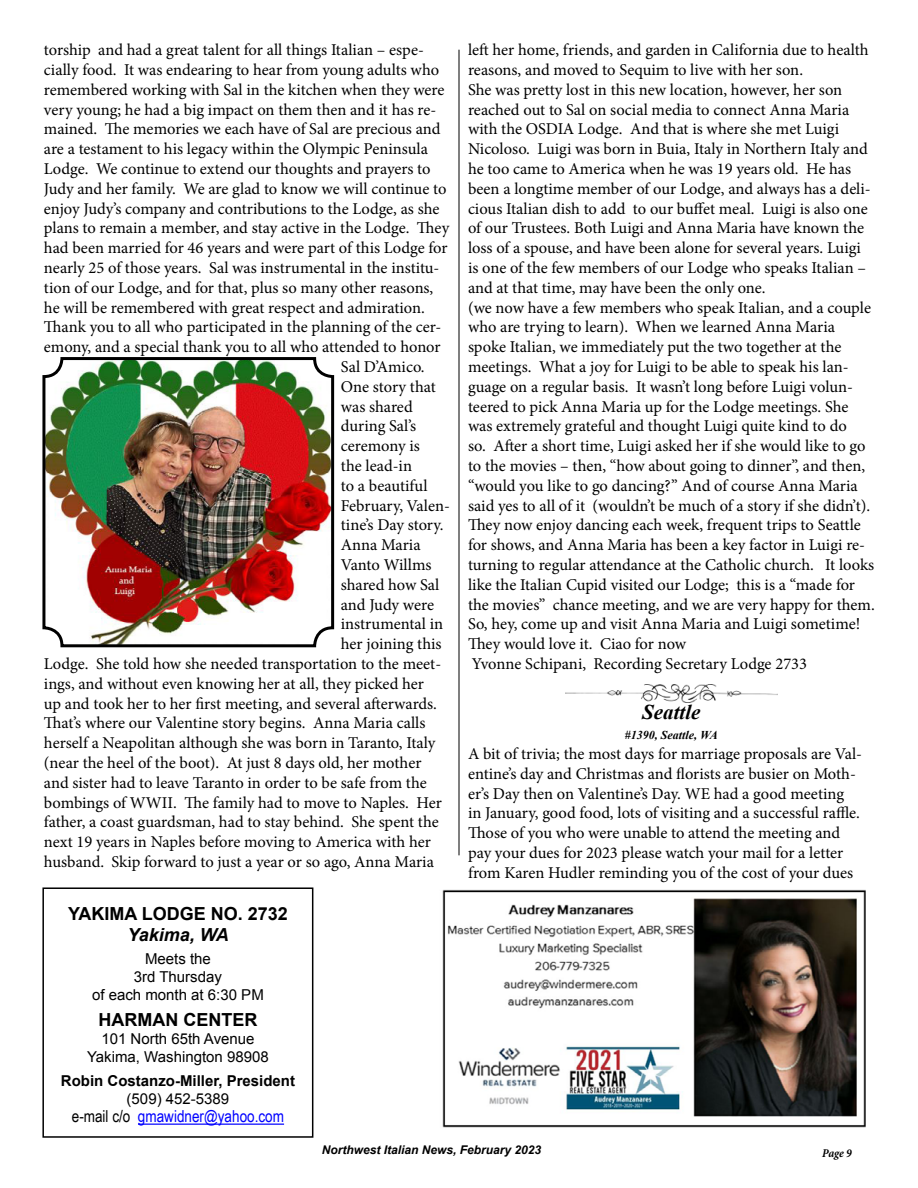
<style>
.page{position:relative;width:918px;height:1188px;background:#fff}
.page>*{position:absolute;margin:0;border:0;box-sizing:border-box;transform-origin:0 0}
.t1{font:italic 700 21px "Times New Roman";color:#000}
.t2{font:700 18px "Arial";color:#000}
.t3{font:italic 700 18px "Arial";color:#000}
.t4{font:16.5px/19.8px "Minion Pro";letter-spacing:-.005em;color:#000}
.t5{font:16.5px "Arial Narrow";color:#00f}
.t6{font:15px/18px "Arial";color:#000;text-align:center}
.t7{font:700 15px "Arial";color:#000}
.t8{font:italic 700 12px "Arial";color:#000}
.t9{font:italic 700 12px "Times New Roman";color:#000}
.t10{font:italic 700 condensed 12px "Minion Pro";color:#000}
.s1{color:#000}
</style>
<div class="page">
<hr style="left:138px;top:1124px;width:146px;height:1px;background:#00f">
<div style="left:42px;top:887px;width:271px;height:251px;border:2px solid #000"></div>
<hr style="left:459px;top:50px;width:1px;height:805px;background:#000">
<img style="left:442px;top:889px;width:424px;height:239px">
<img style="left:46px;top:361px;width:284px;height:282px">
<div style="left:42px;top:357px;width:292px;height:290px;border:3px solid #000;border-radius:18px"></div>
<img style="left:565px;top:685px;width:212px;height:17px">
<p class="t4" style="left:44px;top:40px;width:382px">torship and had a great talent for all things Italian – espe-</p>
<p class="t4" style="left:44px;top:60px;width:397px">cially food. It was endearing to hear from young adults who</p>
<p class="t4" style="left:44px;top:80px;width:402px">remembered working with Sal in the kitchen when they were</p>
<p class="t4" style="left:44px;top:100px;width:394px">very young; he had a big impact on them then and it has re-</p>
<p class="t4" style="left:44px;top:119px;width:398px">mained. The memories we each have of Sal are precious and</p>
<p class="t4" style="left:44px;top:139px;width:386px">are a testament to his legacy within the Olympic Peninsula</p>
<p class="t4" style="left:44px;top:159px;width:388px">Lodge. We continue to extend our thoughts and prayers to</p>
<p class="t4" style="left:44px;top:179px;width:404px">Judy and her family. We are glad to know we will continue to</p>
<p class="t4" style="left:44px;top:199px;width:397px">enjoy Judy’s company and contributions to the Lodge, as she</p>
<p class="t4" style="left:44px;top:218px;width:407px">plans to remain a member, and stay active in the Lodge. They</p>
<p class="t4" style="left:44px;top:238px;width:405px">had been married for 46 years and were part of this Lodge for</p>
<p class="t4" style="left:44px;top:258px;width:397px">nearly 25 of those years. Sal was instrumental in the institu-</p>
<p class="t4" style="left:44px;top:278px;width:391px">tion of our Lodge, and for that, plus so many other reasons,</p>
<p class="t4" style="left:44px;top:298px;width:382px">he will be remembered with great respect and admiration.</p>
<p class="t4" style="left:44px;top:317px;width:399px">Thank you to all who participated in the planning of the cer-</p>
<p class="t4" style="left:44px;top:337px;width:398px">emony, and a special thank you to all who attended to honor</p>
<p class="t4" style="left:341px;top:357px;width:85px">Sal D’Amico.</p>
<p class="t4" style="left:341px;top:377px;width:96px">One story that</p>
<p class="t4" style="left:341px;top:397px;width:73px">was shared</p>
<p class="t4" style="left:341px;top:416px;width:77px">during Sal’s</p>
<p class="t4" style="left:341px;top:436px;width:80px">ceremony is</p>
<p class="t4" style="left:341px;top:456px;width:73px">the lead-in</p>
<p class="t4" style="left:341px;top:476px;width:88px">to a beautiful</p>
<p class="t4" style="left:341px;top:496px;width:111px">February, Valen-</p>
<p class="t4" style="left:341px;top:515px;width:104px">tine’s Day story.</p>
<p class="t4" style="left:341px;top:535px;width:81px">Anna Maria</p>
<p class="t4" style="left:341px;top:555px;width:92px">Vanto Willms</p>
<p class="t4" style="left:341px;top:575px;width:100px">shared how Sal</p>
<p class="t4" style="left:341px;top:595px;width:95px">and Judy were</p>
<p class="t4" style="left:341px;top:614px;width:104px">instrumental in</p>
<p class="t4" style="left:341px;top:634px;width:102px">her joining this</p>
<p class="t4" style="left:44px;top:654px;width:399px">Lodge. She told how she needed transportation to the meet-</p>
<p class="t4" style="left:44px;top:674px;width:382px">ings, and without even knowing her at all, they picked her</p>
<p class="t4" style="left:44px;top:694px;width:395px">up and took her to her first meeting, and several afterwards.</p>
<p class="t4" style="left:44px;top:713px;width:383px">That’s where our Valentine story begins. Anna Maria calls</p>
<p class="t4" style="left:44px;top:733px;width:393px">herself a Neapolitan although she was born in Taranto, Italy</p>
<p class="t4" style="left:44px;top:753px;width:379px">(near the heel of the boot). At just 8 days old, her mother</p>
<p class="t4" style="left:44px;top:773px;width:384px">and sister had to leave Taranto in order to be safe from the</p>
<p class="t4" style="left:44px;top:793px;width:399px">bombings of WWII. The family had to move to Naples. Her</p>
<p class="t4" style="left:44px;top:812px;width:396px">father, a coast guardsman, had to stay behind. She spent the</p>
<p class="t4" style="left:44px;top:832px;width:389px">next 19 years in Naples before moving to America with her</p>
<p class="t4" style="left:44px;top:852px;width:392px">husband. Skip forward to just a year or so ago, Anna Maria</p>
<p class="t2" style="left:68px;top:902px;width:221px">YAKIMA LODGE NO. 2732</p>
<p class="t3" style="left:128px;top:923px;width:103px">Yakima, WA</p>
<p class="t6" style="left:92px;top:950px;width:173px">Meets the<br>3rd Thursday<br>of each month at 6:30 PM</p>
<p class="t2" style="left:98px;top:1007px;width:160px">HARMAN CENTER</p>
<p class="t6" style="left:87px;top:1030px;width:183px">101 North 65th Avenue<br>Yakima, Washington 98908</p>
<p class="t7" style="left:61px;top:1071px;width:236px">Robin Costanzo-Miller, President</p>
<p class="t6" style="left:127px;top:1090px;width:104px">(509) 452-5389</p>
<p class="t5" style="left:72px;top:1104px;width:214px"><span class="s1">e-mail c/o</span> gmawidner@yahoo.com</p>
<p class="t4" style="left:468px;top:40px;width:408px">left her home, friends, and garden in California due to health reasons, and moved to Sequim to live with her son.<br>She was pretty lost in this new location, however, her son reached out to Sal on social media to connect Anna Maria with the OSDIA Lodge. And that is where she met Luigi Nicoloso. Luigi was born in Buia, Italy in Northern Italy and he too came to America when he was 19 years old. He has been a longtime member of our Lodge, and always has a deli&shy;cious Italian dish to add to our buffet meal. Luigi is also one of our Trustees. Both Luigi and Anna Maria have known the loss of a spouse, and have been alone for several years. Luigi is one of the few members of our Lodge who speaks Italian – and at that time, may have been the only one.<br>(we now have a few members who speak Italian, and a couple who are trying to learn). When we learned Anna Maria spoke Italian, we immediately put the two together at the meetings. What a joy for Luigi to be able to speak his lan&shy;guage on a regular basis. It wasn’t long before Luigi volun&shy;teered to pick Anna Maria up for the Lodge meetings. She was extremely grateful and thought Luigi quite kind to do<br>so. After a short time, Luigi asked her if she would like to go to the movies – then, “how about going to dinner”, and then, “would you like to go dancing?” And of course Anna Maria said yes to all of it (wouldn’t be much of a story if she didn’t).<br>They now enjoy dancing each week, frequent trips to Seattle for shows, and Anna Maria has been a key factor in Luigi re&shy;turning to regular attendance at the Catholic church. It looks like the Italian Cupid visited our Lodge; this is a “made for the movies” chance meeting, and we are very happy for them.<br>So, hey, come up and visit Anna Maria and Luigi sometime!<br>They would love it. Ciao for now<br>Yvonne Schipani, Recording Secretary Lodge 2733</p>
<p class="t1" style="left:642px;top:698px;width:60px">Seattle</p>
<p class="t9" style="left:625px;top:727px;width:94px">#1390, Seattle, WA</p>
<p class="t4" style="left:468px;top:744px;width:396px">A bit of trivia; the most days for marriage proposals are Val&shy;entine’s day and Christmas and florists are busier on Moth&shy;er’s Day then on Valentine’s Day. WE had a good meeting<br>in January, good food, lots of visiting and a successful raffle.<br>Those of you who were unable to attend the meeting and pay your dues for 2023 please watch your mail for a letter from Karen Hudler reminding you of the cost of your dues</p>
<p class="t8" style="left:322px;top:1142px;width:221px">Northwest Italian News, February 2023</p>
<p class="t10" style="left:822px;top:1145px;width:31px">Page 9</p>
</div>
